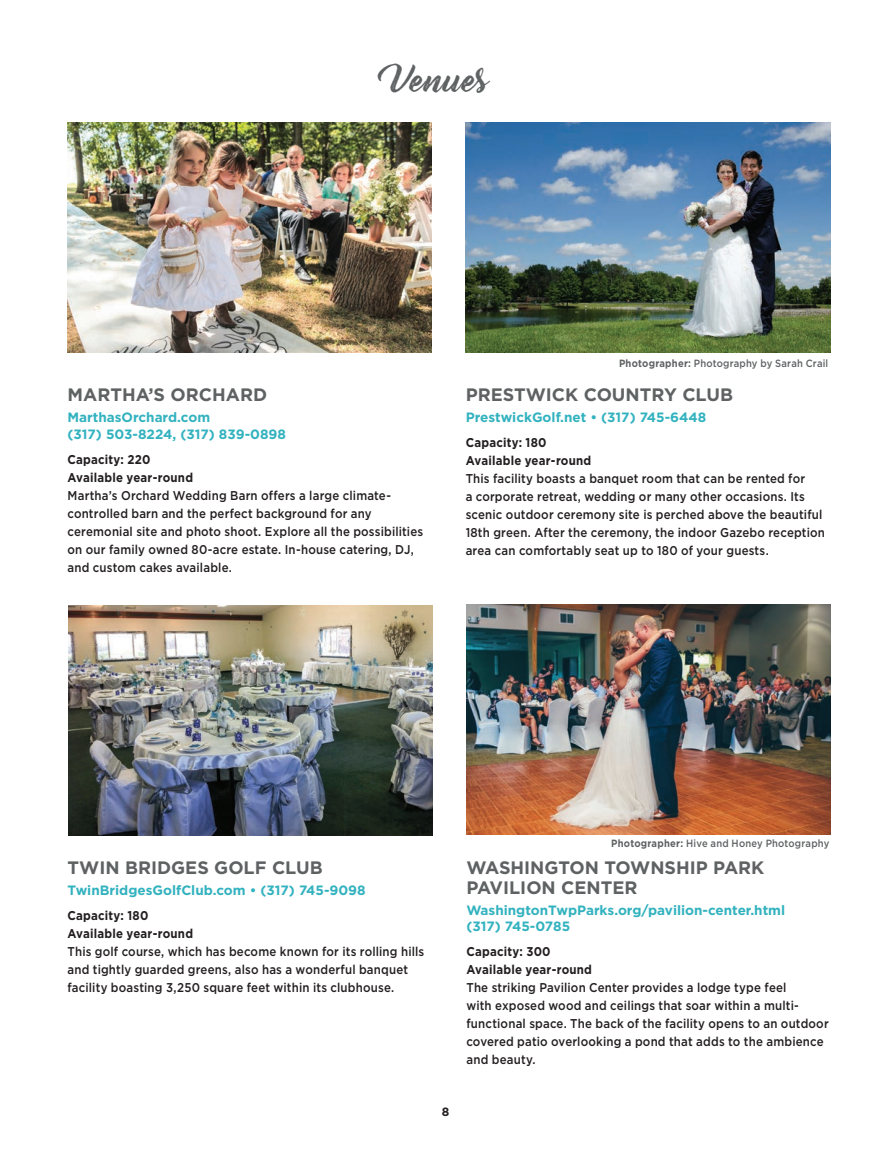
<style>
.page{position:relative;width:891px;height:1161px;background:#fff}
.page>*{position:absolute;margin:0;border:0;box-sizing:border-box;transform-origin:0 0}
.t1{font:33px "Bernadette Rough";color:#5f6263}
.t2{font:700 18px/19.5px "Gotham HTF";color:#5f6263}
.t3{font:700 13.5px/16.5px "Gotham HTF";color:#32b2bf}
.t4{font:500 12.75px/18px "Gotham HTF";letter-spacing:.015em;color:#231f20;scale:.9 1}
.t5{font:700 12.75px/18px "Gotham HTF";letter-spacing:.02em;color:#231f20;scale:.9 1}
.t6{font:700 12px "Gotham HTF";color:#231f20}
.t7{font:500 10.5px "Gotham HTF";letter-spacing:.02em;color:#5f6263;scale:.9 1}
.s1{font-weight:700}
</style>
<div class="page">
<img style="left:466px;top:123px;width:364px;height:229px">
<img style="left:466px;top:605px;width:365px;height:229px">
<img style="left:68px;top:123px;width:364px;height:229px">
<img style="left:68px;top:606px;width:365px;height:229px">
<h1 class="t1" style="left:388px;top:54px;width:103px">Venues</h1>
<p class="t7" style="left:619px;top:357px;width:234px"><span class="s1">Photographer:</span> Photography by Sarah Crail</p>
<h2 class="t2" style="left:68px;top:385px;width:201px">MARTHA’S ORCHARD</h2>
<p class="t3" style="left:68px;top:409px;width:220px">MarthasOrchard.com<br>(317) 503-8224, (317) 839-0898</p>
<p class="t5" style="left:68px;top:450px;width:141px">Capacity: 220<br>Available year-round</p>
<p class="t4" style="left:68px;top:486px;width:397px">Martha’s Orchard Wedding Barn offers a large climate&shy;controlled barn and the perfect background for any ceremonial site and photo shoot. Explore all the possibilities on our family owned 80-acre estate. In-house catering, DJ, and custom cakes available.</p>
<h2 class="t2" style="left:466px;top:385px;width:269px">PRESTWICK COUNTRY CLUB</h2>
<p class="t3" style="left:466px;top:409px;width:242px">PrestwickGolf.net • (317) 745-6448</p>
<p class="t5" style="left:466px;top:433px;width:141px">Capacity: 180<br>Available year-round</p>
<p class="t4" style="left:466px;top:469px;width:401px">This facility boasts a banquet room that can be rented for<br>a corporate retreat, wedding or many other occasions. Its scenic outdoor ceremony site is perched above the beautiful 18th green. After the ceremony, the indoor Gazebo reception area can comfortably seat up to 180 of your guests.</p>
<h2 class="t2" style="left:68px;top:858px;width:257px">TWIN BRIDGES GOLF CLUB</h2>
<p class="t3" style="left:68px;top:882px;width:300px">TwinBridgesGolfClub.com • (317) 745-9098</p>
<p class="t5" style="left:68px;top:906px;width:141px">Capacity: 180<br>Available year-round</p>
<p class="t4" style="left:68px;top:942px;width:398px">This golf course, which has become known for its rolling hills and tightly guarded greens, also has a wonderful banquet facility boasting 3,250 square feet within its clubhouse.</p>
<p class="t6" style="left:442px;top:1105px;width:9px">8</p>
<p class="t7" style="left:611px;top:838px;width:244px"><span class="s1">Photographer:</span> Hive and Honey Photography</p>
<h2 class="t2" style="left:466px;top:858px;width:299px">WASHINGTON TOWNSHIP PARK<br>PAVILION CENTER</h2>
<p class="t3" style="left:466px;top:901px;width:320px">WashingtonTwpParks.org/pavilion-center.html (317) 745-0785</p>
<p class="t5" style="left:466px;top:942px;width:141px">Capacity: 300<br>Available year-round</p>
<p class="t4" style="left:466px;top:978px;width:404px">The striking Pavilion Center provides a lodge type feel<br>with exposed wood and ceilings that soar within a multi&shy;functional space. The back of the facility opens to an outdoor covered patio overlooking a pond that adds to the ambience and beauty.</p>
</div>
